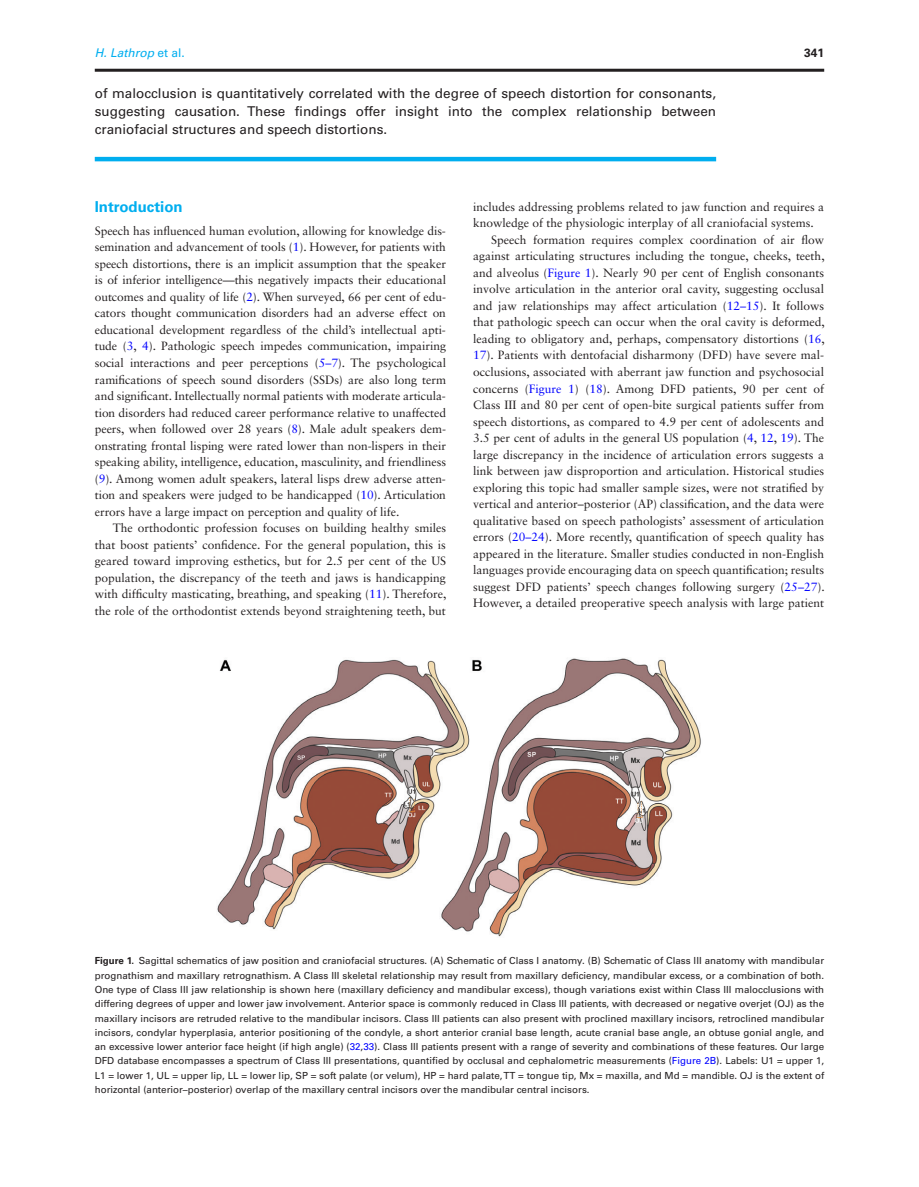
<style>
.page{position:relative;width:919px;height:1187px;background:#fff}
.page>*{position:absolute;margin:0;border:0;box-sizing:border-box;transform-origin:0 0}
.t1{font:700 15px "Univers LT Std";color:#00aeef}
.t2{font:13.5px/18px "Univers LT Std";color:#231f20;text-align:justify}
.t3{font:12px/16.5px "Sabon LT Std";color:#231f20;text-align:justify}
.t4{font:italic 12px "Univers LT Std";color:#00aeef}
.t5{font:700 12px "Univers LT Std";color:#231f20}
.t6{font:9.75px/14.2px "Univers LT Std";color:#231f20;text-align:justify}
.s1{font-style:normal}
.s2{color:#00f}
.s3{font-weight:700}
</style>
<div class="page">
<hr style="left:95px;top:157px;width:621px;height:4px;background:#00aeef">
<img style="left:217px;top:658px;width:484px;height:279px">
<hr style="left:95px;top:69px;width:729px;height:3px;background:#231f20">
<p class="t4" style="left:95px;top:45px;width:92px">H. Lathrop <span class="s1">et al.</span></p>
<p class="t5" style="left:804px;top:45px;width:22px">341</p>
<p class="t2" style="left:95px;top:85px;width:623px">of malocclusion is quantitatively correlated with the degree of speech distortion for consonants, suggesting causation. These findings offer insight into the complex relationship between craniofacial structures and speech distortions.</p>
<p class="t1" style="left:95px;top:198px;width:89px">Introduction</p>
<p class="t3" style="left:95px;top:222px;width:353px">Speech has influenced human evolution, allowing for knowledge dis&shy;semination and advancement of tools (<span class="s2">1</span>). However, for patients with speech distortions, there is an implicit assumption that the speaker is of inferior intelligence—this negatively impacts their educational outcomes and quality of life (<span class="s2">2</span>). When surveyed, 66 per cent of edu&shy;cators thought communication disorders had an adverse effect on educational development regardless of the child’s intellectual apti&shy;tude (<span class="s2">3</span>, <span class="s2">4</span>). Pathologic speech impedes communication, impairing social interactions and peer perceptions (<span class="s2">5–7</span>). The psychological ramifications of speech sound disorders (SSDs) are also long term and significant. Intellectually normal patients with moderate articula&shy;tion disorders had reduced career performance relative to unaffected peers, when followed over 28 years (<span class="s2">8</span>). Male adult speakers dem&shy;onstrating frontal lisping were rated lower than non-lispers in their speaking ability, intelligence, education, masculinity, and friendliness (<span class="s2">9</span>). Among women adult speakers, lateral lisps drew adverse atten&shy;tion and speakers were judged to be handicapped (<span class="s2">10</span>). Articulation errors have a large impact on perception and quality of life.</p>
<p class="t3" style="left:95px;top:519px;width:353px;text-indent:18px">The orthodontic profession focuses on building healthy smiles that boost patients’ confidence. For the general population, this is geared toward improving esthetics, but for 2.5 per cent of the US population, the discrepancy of the teeth and jaws is handicapping with difficulty masticating, breathing, and speaking (<span class="s2">11</span>). Therefore, the role of the orthodontist extends beyond straightening teeth, but</p>
<p class="t3" style="left:473px;top:198px;width:353px">includes addressing problems related to jaw function and requires a</p>
<p class="t3" style="left:473px;top:215px;width:342px">knowledge of the physiologic interplay of all craniofacial systems.</p>
<p class="t3" style="left:491px;top:231px;width:334px">Speech formation requires complex coordination of air flow</p>
<p class="t3" style="left:473px;top:248px;width:353px">against articulating structures including the tongue, cheeks, teeth,</p>
<p class="t3" style="left:473px;top:264px;width:353px">and alveolus (<span class="s2">Figure 1</span>). Nearly 90 per cent of English consonants</p>
<p class="t3" style="left:473px;top:281px;width:352px">involve articulation in the anterior oral cavity, suggesting occlusal</p>
<p class="t3" style="left:473px;top:297px;width:352px">and jaw relationships may affect articulation (<span class="s2">12–15</span>). It follows</p>
<p class="t3" style="left:473px;top:314px;width:353px">that pathologic speech can occur when the oral cavity is deformed,</p>
<p class="t3" style="left:473px;top:330px;width:353px">leading to obligatory and, perhaps, compensatory distortions (<span class="s2">16</span>,</p>
<p class="t3" style="left:473px;top:347px;width:352px"><span class="s2">17</span>). Patients with dentofacial disharmony (DFD) have severe mal-</p>
<p class="t3" style="left:473px;top:363px;width:353px">occlusions, associated with aberrant jaw function and psychosocial</p>
<p class="t3" style="left:473px;top:380px;width:353px">concerns (<span class="s2">Figure 1</span>) (<span class="s2">18</span>). Among DFD patients, 90 per cent of</p>
<p class="t3" style="left:473px;top:396px;width:352px">Class III and 80 per cent of open-bite surgical patients suffer from</p>
<p class="t3" style="left:473px;top:413px;width:352px">speech distortions, as compared to 4.9 per cent of adolescents and</p>
<p class="t3" style="left:473px;top:429px;width:353px">3.5 per cent of adults in the general US population (<span class="s2">4</span>, <span class="s2">12</span>, <span class="s2">19</span>). The</p>
<p class="t3" style="left:473px;top:446px;width:353px">large discrepancy in the incidence of articulation errors suggests a</p>
<p class="t3" style="left:473px;top:462px;width:352px">link between jaw disproportion and articulation. Historical studies</p>
<p class="t3" style="left:473px;top:479px;width:352px">exploring this topic had smaller sample sizes, were not stratified by</p>
<p class="t3" style="left:473px;top:495px;width:353px">vertical and anterior–posterior (AP) classification, and the data were</p>
<p class="t3" style="left:473px;top:512px;width:352px">qualitative based on speech pathologists’ assessment of articulation</p>
<p class="t3" style="left:473px;top:528px;width:353px">errors (<span class="s2">20–24</span>). More recently, quantification of speech quality has</p>
<p class="t3" style="left:473px;top:545px;width:352px">appeared in the literature. Smaller studies conducted in non-English</p>
<p class="t3" style="left:473px;top:561px;width:352px">languages provide encouraging data on speech quantification; results</p>
<p class="t3" style="left:473px;top:578px;width:353px">suggest DFD patients’ speech changes following surgery (<span class="s2">25–27</span>).</p>
<p class="t3" style="left:473px;top:594px;width:352px">However, a detailed preoperative speech analysis with large patient</p>
<p class="t6" style="left:95px;top:953px;width:731px"><span class="s3">Figure 1.</span> Sagittal schematics of jaw position and craniofacial structures. (A) Schematic of Class I anatomy. (B) Schematic of Class III anatomy with mandibular prognathism and maxillary retrognathism. A Class III skeletal relationship may result from maxillary deficiency, mandibular excess, or a combination of both.<br>One type of Class III jaw relationship is shown here (maxillary deficiency and mandibular excess), though variations exist within Class III malocclusions with differing degrees of upper and lower jaw involvement. Anterior space is commonly reduced in Class III patients, with decreased or negative overjet (OJ) as the maxillary incisors are retruded relative to the mandibular incisors. Class III patients can also present with proclined maxillary incisors, retroclined mandibular incisors, condylar hyperplasia, anterior positioning of the condyle, a short anterior cranial base length, acute cranial base angle, an obtuse gonial angle, and an excessive lower anterior face height (if high angle) (<span class="s2">32</span>,<span class="s2">33</span>). Class III patients present with a range of severity and combinations of these features. Our large DFD database encompasses a spectrum of Class III presentations, quantified by occlusal and cephalometric measurements (<span class="s2">Figure 2B</span>). Labels: U1 = upper 1, L1 = lower 1, UL = upper lip, LL = lower lip, SP = soft palate (or velum), HP = hard palate, TT = tongue tip, Mx = maxilla, and Md = mandible. OJ is the extent of horizontal (anterior–posterior) overlap of the maxillary central incisors over the mandibular central incisors.</p>
</div>
